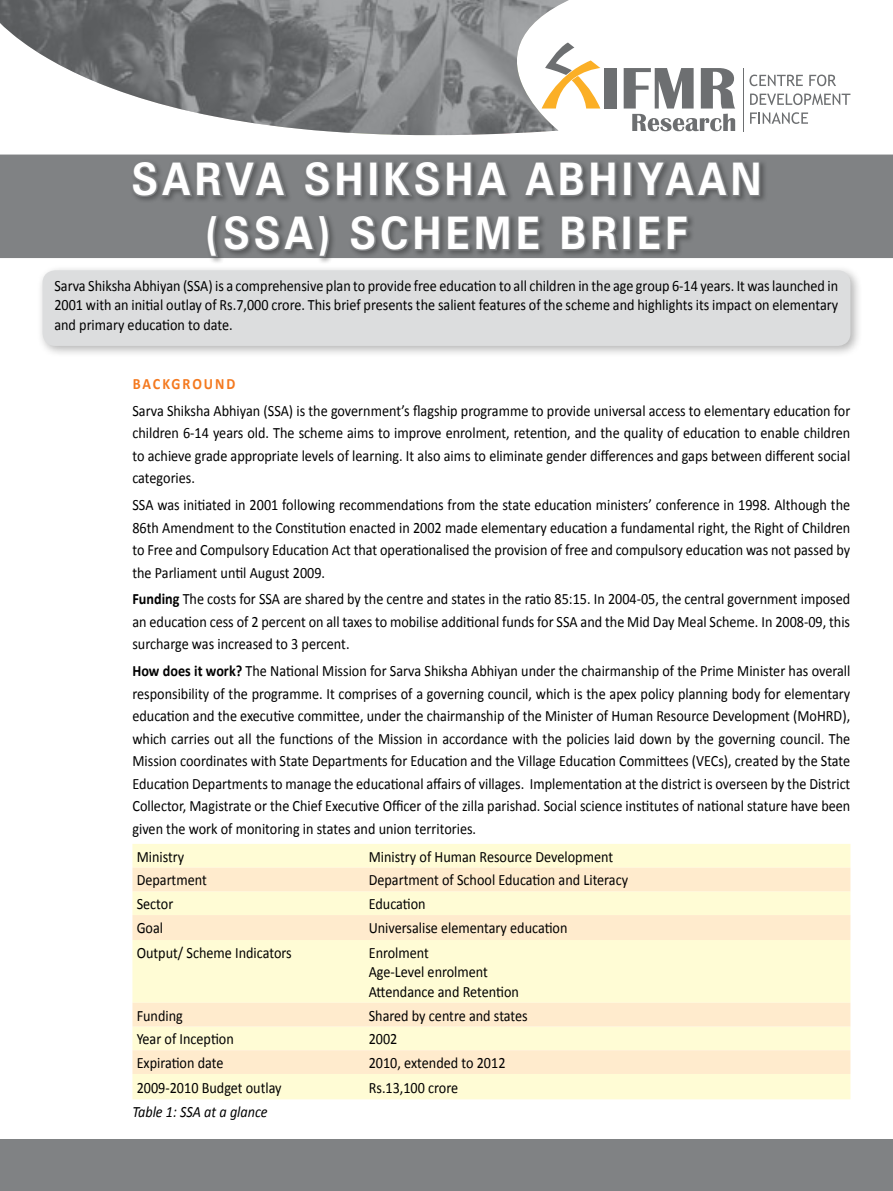
<style>
.page{position:relative;width:893px;height:1191px;background:#fff}
.page>*{position:absolute;margin:0;border:0;box-sizing:border-box;transform-origin:0 0}
.t1{font:700 45px/54px "Zurich BT";letter-spacing:.1em;color:#fff;text-align:center;scale:.9 1}
.t2{font:15.75px/22.5px "Calibri";color:#000;text-align:justify;scale:.9 1}
.t3{font:italic 15.75px "Calibri";color:#000;scale:.9 1}
.t4{font:700 15.75px "Calibri";letter-spacing:.14em;color:#f4791f;scale:.9 1}
.s1{font-weight:700}
</style>
<div class="page">
<div style="left:36px;top:264px;width:834px;height:101px;background:#000;opacity:.3"></div>
<div style="left:43px;top:270px;width:807px;height:76px;background:#dcddde;border-radius:13px"></div>
<div style="left:132px;top:844px;width:718px;height:255px;background:#fffcd5"></div>
<svg style="left:132px;top:867px;width:718px;height:207px;background:#fff4d1"></svg>
<svg style="left:632px;top:114px;width:103px;height:17px"></svg>
<svg style="left:749px;top:75px;width:54px;height:11px"></svg>
<svg style="left:809px;top:75px;width:27px;height:11px"></svg>
<svg style="left:750px;top:93px;width:100px;height:12px"></svg>
<svg style="left:750px;top:112px;width:58px;height:12px"></svg>
<hr style="left:743px;top:68px;width:1px;height:63px;background:#6d6f71">
<div style="left:604px;top:68px;width:12px;height:40px;background:#6d6f71"></div>
<svg style="left:624px;top:68px;width:70px;height:40px"></svg>
<svg style="left:701px;top:68px;width:34px;height:40px"></svg>
<svg style="left:413px;top:43px;width:188px;height:93px"></svg>
<img style="left:0;top:0;width:569px;height:135px">
<div style="left:0;top:154px;width:893px;height:104px;background:#808284"></div>
<div style="left:0;top:1139px;width:893px;height:52px;background:#808284"></div>
<div style="left:130px;top:159px;width:763px;height:134px;background:#000;opacity:.3"></div>
<div style="left:623px;top:161px;width:9px;height:35px;border:3px solid #808284"></div>
<svg style="left:633px;top:154px;width:129px;height:49px;background:#787a7c"></svg>
<svg style="left:130px;top:159px;width:492px;height:100px;background:#797b7d"></svg>
<div style="left:622px;top:215px;width:9px;height:35px;border:3px solid #808284"></div>
<svg style="left:637px;top:213px;width:53px;height:39px;background:#747678"></svg>
<h1 class="t1" style="left:131px;top:151px;width:702px">SARVA SHIKSHA ABHIYAAN (SSA) SCHEME BRIEF</h1>
<p class="t2" style="left:54px;top:275px;width:872px;line-height:19.5px">Sarva Shiksha Abhiyan (SSA) is a comprehensive plan to provide free education to all children in the age group 6-14 years. It was launched in 2001 with an initial outlay of Rs.7,000 crore. This brief presents the salient features of the scheme and highlights its impact on elementary and primary education to date.</p>
<p class="t4" style="left:133px;top:374px;width:116px">Background</p>
<p class="t2" style="left:132px;top:398px;width:799px">Sarva Shiksha Abhiyan (SSA) is the government’s flagship programme to provide universal access to elementary education for children 6-14 years old. The scheme aims to improve enrolment, retention, and the quality of education to enable children to achieve grade appropriate levels of learning. It also aims to eliminate gender differences and gaps between different social categories.</p>
<p class="t2" style="left:132px;top:493px;width:799px">SSA was initiated in 2001 following recommendations from the state education ministers’ conference in 1998. Although the 86th Amendment to the Constitution enacted in 2002 made elementary education a fundamental right, the Right of Children to Free and Compulsory Education Act that operationalised the provision of free and compulsory education was not passed by the Parliament until August 2009.</p>
<p class="t2" style="left:132px;top:587px;width:799px"><span class="s1">Funding</span> The costs for SSA are shared by the centre and states in the ratio 85:15. In 2004-05, the central government imposed an education cess of 2 percent on all taxes to mobilise additional funds for SSA and the Mid Day Meal Scheme. In 2008-09, this surcharge was increased to 3 percent.</p>
<p class="t2" style="left:132px;top:659px;width:799px"><span class="s1">How does it work?</span> The National Mission for Sarva Shiksha Abhiyan under the chairmanship of the Prime Minister has overall responsibility of the programme. It comprises of a governing council, which is the apex policy planning body for elementary education and the executive committee, under the chairmanship of the Minister of Human Resource Development (MoHRD), which carries out all the functions of the Mission in accordance with the policies laid down by the governing council. The Mission coordinates with State Departments for Education and the Village Education Committees (VECs), created by the State Education Departments to manage the educational affairs of villages. Implementation at the district is overseen by the District Collector, Magistrate or the Chief Executive Officer of the zilla parishad. Social science institutes of national stature have been given the work of monitoring in states and union territories.</p>
<p class="t2" style="left:137px;top:844px;width:54px">Ministry</p>
<p class="t2" style="left:369px;top:844px;width:273px">Ministry of Human Resource Development</p>
<p class="t2" style="left:137px;top:868px;width:79px">Department</p>
<p class="t2" style="left:369px;top:868px;width:290px">Department of School Education and Literacy</p>
<p class="t2" style="left:137px;top:892px;width:42px">Sector</p>
<p class="t2" style="left:369px;top:892px;width:65px">Education</p>
<p class="t2" style="left:137px;top:916px;width:31px">Goal</p>
<p class="t2" style="left:369px;top:916px;width:222px">Universalise elementary education</p>
<p class="t2" style="left:137px;top:940px;width:174px">Output/ Scheme Indicators</p>
<p class="t2" style="left:369px;top:942px;width:168px;line-height:19.5px;text-align:left">Enrolment<br>Age-Level enrolment<br>Attendance and Retention</p>
<p class="t2" style="left:137px;top:1003px;width:53px">Funding</p>
<p class="t2" style="left:369px;top:1003px;width:178px">Shared by centre and states</p>
<p class="t2" style="left:137px;top:1027px;width:109px">Year of Inception</p>
<p class="t2" style="left:369px;top:1027px;width:33px">2002</p>
<p class="t2" style="left:137px;top:1050px;width:98px">Expiration date</p>
<p class="t2" style="left:369px;top:1050px;width:153px">2010, extended to 2012</p>
<p class="t2" style="left:137px;top:1075px;width:163px">2009-2010 Budget outlay</p>
<p class="t2" style="left:369px;top:1075px;width:101px">Rs.13,100 crore</p>
<p class="t3" style="left:132px;top:1101px;width:152px">Table 1: SSA at a glance</p>
</div>
